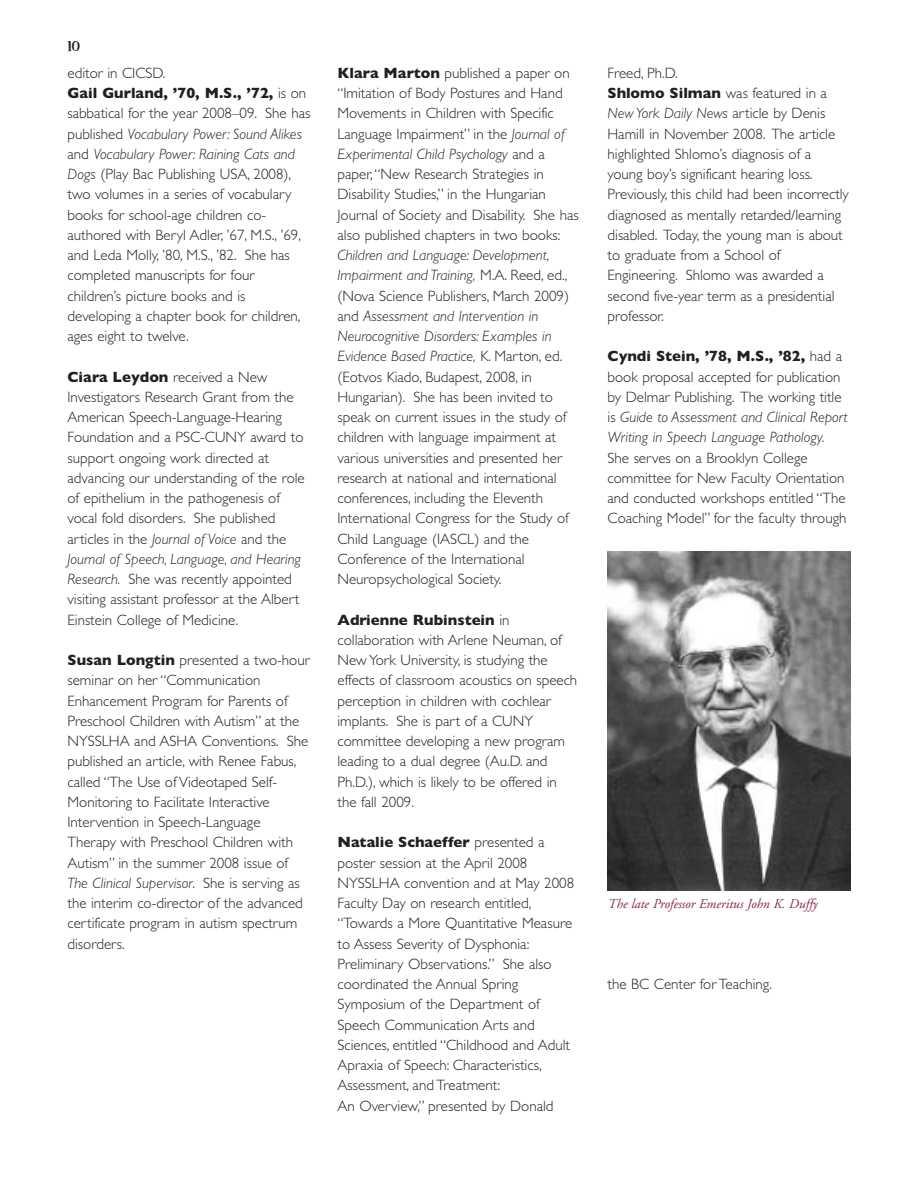
<style>
.page{position:relative;width:918px;height:1188px;background:#fff}
.page>*{position:absolute;margin:0;border:0;box-sizing:border-box;transform-origin:0 0}
.t1{font:300 15px/20.2px "Gill Sans";color:#231f20}
.t2{font:15px "Heatwave";color:#231f20}
.t3{font:italic 13.5px "Adobe Garamond";color:#8d2344}
.s1{font-weight:700}
.s2{font-style:italic}
</style>
<div class="page">
<img style="left:608px;top:552px;width:242px;height:339px">
<p class="t2" style="left:68px;top:37px;width:14px">10</p>
<p class="t1" style="left:67px;top:63px;width:244px">editor in CICSD.<br><span class="s1">Gail Gurland, ’70, M.S., ’72,</span> is on sabbatical for the year 2008–09. She has published <span class="s2">Vocabulary Power: Sound Alikes </span>and <span class="s2">Vocabulary Power: Raining Cats and Dogs</span> (Play Bac Publishing USA, 2008), two volumes in a series of vocabulary books for school-age children co&shy;authored with Beryl Adler, ’67, M.S., ’69, and Leda Molly, ’80, M.S., ’82. She has completed manuscripts for four children’s picture books and is developing a chapter book for children, ages eight to twelve.</p>
<p class="t1" style="left:67px;top:366px;width:239px"><span class="s1">Ciara Leydon</span> received a New Investigators Research Grant from the American Speech-Language-Hearing Foundation and a PSC-CUNY award to support ongoing work directed at advancing our understanding of the role of epithelium in the pathogenesis of vocal fold disorders. She published articles in the <span class="s2">Journal of Voice</span> and the <span class="s2">Journal of Speech, Language, and Hearing Research.</span> She was recently appointed visiting assistant professor at the Albert Einstein College of Medicine.</p>
<p class="t1" style="left:67px;top:650px;width:244px"><span class="s1">Susan Longtin</span> presented a two-hour seminar on her “Communication Enhancement Program for Parents of Preschool Children with Autism” at the NYSSLHA and ASHA Conventions. She published an article, with Renee Fabus, called “The Use of Videotaped Self-Monitoring to Facilitate Interactive Intervention in Speech-Language Therapy with Preschool Children with Autism” in the summer 2008 issue of <span class="s2">The Clinical Supervisor</span>. She is serving as the interim co-director of the advanced certificate program in autism spectrum disorders.</p>
<p class="t1" style="left:338px;top:63px;width:243px"><span class="s1">Klara Marton</span> published a paper on “Imitation of Body Postures and Hand Movements in Children with Specific Language Impairment” in the <span class="s2">Journal of Experimental Child Psychology</span> and a paper,“New Research Strategies in Disability Studies,” in the Hungarian Journal of Society and Disability. She has also published chapters in two books:</p>
<p class="t1" style="left:338px;top:245px;width:233px"><span class="s2">Children and Language: Development, Impairment and Training,</span> M.A. Reed, ed., (Nova Science Publishers, March 2009) and <span class="s2">Assessment and Intervention in Neurocognitive Disorders: Examples in Evidence Based Practice,</span> K. Marton, ed. (Eotvos Kiado, Budapest, 2008, in Hungarian). She has been invited to speak on current issues in the study of children with language impairment at various universities and presented her research at national and international conferences, including the Eleventh International Congress for the Study of Child Language (IASCL) and the Conference of the International Neuropsychological Society.</p>
<p class="t1" style="left:338px;top:609px;width:241px"><span class="s1">Adrienne Rubinstein</span> in collaboration with Arlene Neuman, of<br>New York University, is studying the effects of classroom acoustics on speech perception in children with cochlear implants. She is part of a CUNY committee developing a new program leading to a dual degree (Au.D. and<br>Ph.D.), which is likely to be offered in the fall 2009.</p>
<p class="t1" style="left:338px;top:832px;width:238px"><span class="s1">Natalie Schaeffer</span> presented a poster session at the April 2008<br>NYSSLHA convention and at May 2008<br>Faculty Day on research entitled, “Towards a More Quantitative Measure to Assess Severity of Dysphonia:<br>Preliminary Observations.” She also coordinated the Annual Spring Symposium of the Department of Speech Communication Arts and Sciences, entitled “Childhood and Adult Apraxia of Speech: Characteristics, Assessment, and Treatment:<br>An Overview,” presented by Donald</p>
<p class="t1" style="left:608px;top:63px;width:243px">Freed, Ph.D.<br><span class="s1">Shlomo Silman</span> was featured in a <span class="s2">NewYork Daily News</span> article by Denis Hamill in November 2008. The article highlighted Shlomo’s diagnosis of a young boy’s significant hearing loss.<br>Previously, this child had been incorrectly diagnosed as mentally retarded/learning disabled. Today, the young man is about to graduate from a School of Engineering. Shlomo was awarded a second five-year term as a presidential professor.</p>
<p class="t1" style="left:608px;top:346px;width:242px"><span class="s1">Cyndi Stein, ’78, M.S., ’82,</span> had a book proposal accepted for publication by Delmar Publishing. The working title is <span class="s2">Guide to Assessment and Clinical Report Writing in Speech Language Pathology.</span></p>
<p class="t1" style="left:608px;top:447px;width:241px">She serves on a Brooklyn College committee for New Faculty Orientation and conducted workshops entitled “The Coaching Model” for the faculty through</p>
<p class="t3" style="left:608px;top:898px;width:211px">The late Professor Emeritus John K. Duffy</p>
<p class="t1" style="left:608px;top:974px;width:166px">the BC Center for Teaching.</p>
</div>
